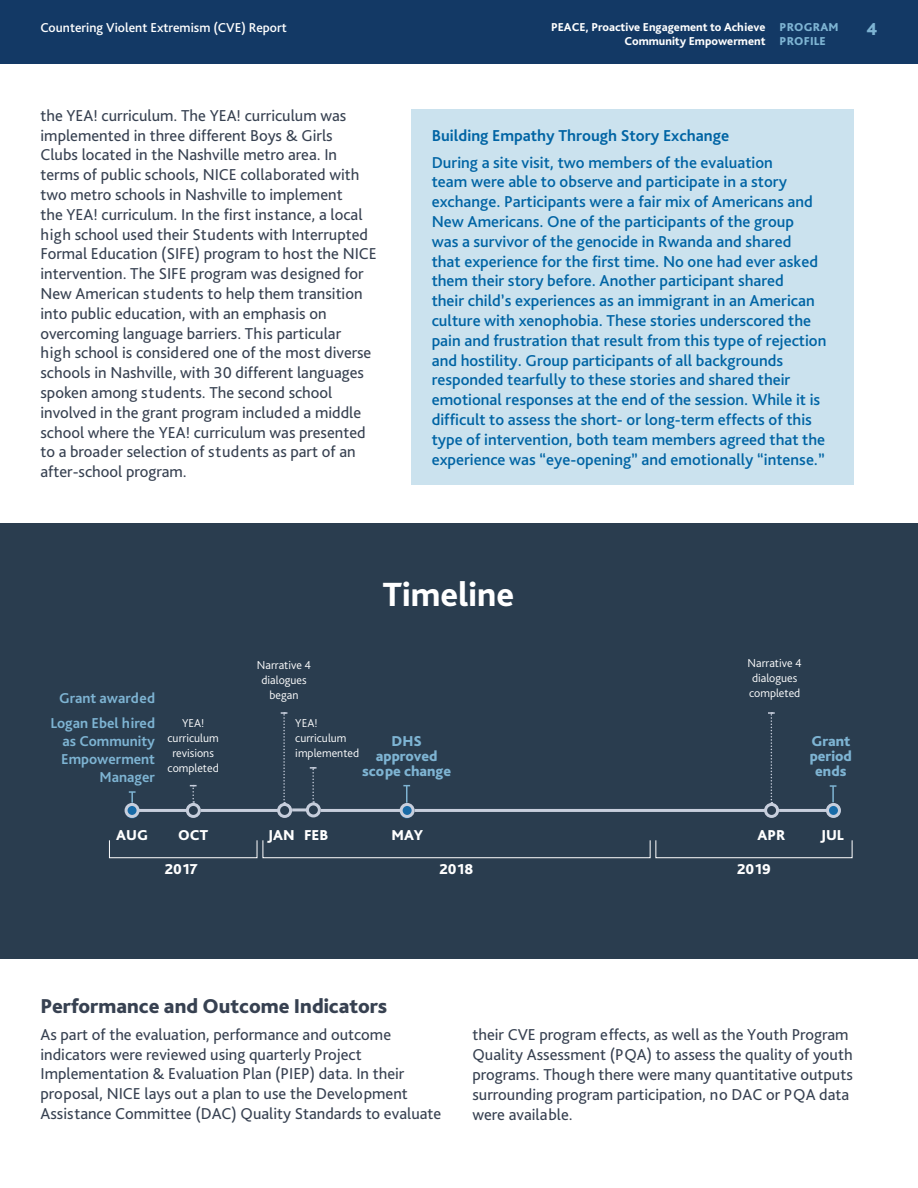
<style>
.page{position:relative;width:918px;height:1188px;background:#fff}
.page>*{position:absolute;margin:0;border:0;box-sizing:border-box;transform-origin:0 0}
.t1{font:800 35.25px "Bliss Pro";color:#fff}
.t2{font:800 21px "Bliss Pro";color:#374151}
.t3{font:800 18px "Bliss Pro";color:#7eb4d3}
.t4{font:16.5px/19.8px "Bliss Pro";color:#374151}
.t5{font:500 16.5px/19.8px "Bliss Pro";color:#0064a4}
.t6{font:700 16.5px "Bliss Pro";color:#0064a4}
.t7{font:700 15px/18px "Bliss Pro";color:#7eb4d3;text-align:center}
.t8{font:800 15px/15px "Bliss Pro";color:#7eb4d3;text-align:center}
.t9{font:800 15px "Bliss Pro";color:#fff}
.t10{font:500 13.5px "Bliss Pro";color:#fff}
.t11{font:300 12px/15px "Bliss Pro";color:#fff;text-align:center}
.t12{font:800 12px/14.4px "Bliss Pro";color:#fff}
.s1{color:#7eb4d3}
</style>
<div class="page">
<div style="left:0;top:524px;width:918px;height:435px;background:#2a3d4f"></div>
<div style="left:411px;top:109px;width:443px;height:376px;background:#cbe2ee"></div>
<div style="left:0;top:0;width:918px;height:64px;background:#133965"></div>
<svg style="left:281px;top:712px;width:6px;height:91px"></svg>
<svg style="left:768px;top:712px;width:7px;height:91px"></svg>
<svg style="left:129px;top:791px;width:7px;height:12px"></svg>
<svg style="left:190px;top:785px;width:7px;height:18px"></svg>
<svg style="left:310px;top:767px;width:7px;height:35px"></svg>
<svg style="left:403px;top:785px;width:7px;height:18px"></svg>
<svg style="left:830px;top:785px;width:6px;height:17px"></svg>
<div style="left:126px;top:805px;width:13px;height:13px;background:#186ba7;border-radius:50%"></div>
<div style="left:400px;top:805px;width:13px;height:13px;background:#186ba7;border-radius:50%"></div>
<div style="left:827px;top:804px;width:13px;height:13px;background:#186ba7;border-radius:50%"></div>
<hr style="left:292px;top:808px;width:15px;height:3px;background:#c7cedc">
<div style="left:306px;top:802px;width:15px;height:15px;border:3px solid #c7cedc;border-radius:50%"></div>
<hr style="left:138px;top:809px;width:49px;height:3px;background:#c7cedc">
<div style="left:125px;top:803px;width:15px;height:15px;border:3px solid #c7cedc;border-radius:50%"></div>
<div style="left:186px;top:803px;width:15px;height:15px;border:3px solid #c7cedc;border-radius:50%"></div>
<hr style="left:201px;top:809px;width:78px;height:3px;background:#c7cedc">
<div style="left:277px;top:803px;width:15px;height:15px;border:3px solid #c7cedc;border-radius:50%"></div>
<hr style="left:321px;top:809px;width:80px;height:3px;background:#c7cedc">
<div style="left:400px;top:803px;width:15px;height:15px;border:3px solid #c7cedc;border-radius:50%"></div>
<hr style="left:415px;top:809px;width:351px;height:3px;background:#c7cedc">
<div style="left:764px;top:803px;width:15px;height:15px;border:3px solid #c7cedc;border-radius:50%"></div>
<hr style="left:779px;top:809px;width:48px;height:3px;background:#c7cedc">
<div style="left:826px;top:803px;width:15px;height:15px;border:3px solid #c7cedc;border-radius:50%"></div>
<div style="left:109px;top:840px;width:148px;height:18px;border:1px solid #fff"></div>
<div style="left:263px;top:840px;width:388px;height:18px;border:1px solid #fff"></div>
<div style="left:655px;top:840px;width:197px;height:18px;border:1px solid #fff"></div>
<p class="t10" style="left:40px;top:19px;width:248px">Countering Violent Extremism (CVE) Report</p>
<p class="t3" style="left:866px;top:18px;width:13px">4</p>
<p class="t12" style="left:625px;top:20px;width:216px;text-indent:-73px">PEACE, Proactive Engagement to Achieve <span class="s1">PROGRAM<br></span>Community Empowerment <span class="s1">PROFILE</span></p>
<p class="t4" style="left:40px;top:105px;width:338px">the YEA! curriculum. The YEA! curriculum was implemented in three different Boys &amp; Girls<br>Clubs located in the Nashville metro area. In terms of public schools, NICE collaborated with two metro schools in Nashville to implement<br>the YEA! curriculum. In the frst instance, a local high school used their Students with Interrupted Formal Education (SIFE) program to host the NICE intervention. The SIFE program was designed for New American students to help them transition into public education, with an emphasis on overcoming language barriers. This particular<br>high school is considered one of the most diverse schools in Nashville, with 30 different languages spoken among students. The second school involved in the grant program included a middle school where the YEA! curriculum was presented to a broader selection of students as part of an after-school program.</p>
<h3 class="t6" style="left:432px;top:125px;width:299px">Building Empathy Through Story Exchange</h3>
<p class="t5" style="left:432px;top:152px;width:396px">During a site visit, two members of the evaluation<br>team were able to observe and participate in a story exchange. Participants were a fair mix of Americans and New Americans. One of the participants of the group<br>was a survivor of the genocide in Rwanda and shared<br>that experience for the first time. No one had ever asked them their story before. Another participant shared<br>their child’s experiences as an immigrant in an American culture with xenophobia. These stories underscored the pain and frustration that result from this type of rejection and hostility. Group participants of all backgrounds responded tearfully to these stories and shared their emotional responses at the end of the session. While it is difficult to assess the short- or long-term effects of this type of intervention, both team members agreed that the experience was “eye-opening” and emotionally “intense.”</p>
<h3 class="t1" style="left:383px;top:572px;width:133px">Timeline</h3>
<p class="t7" style="left:50px;top:685px;width:106px;line-height:24.8px">Grant awarded<br>Logan Ebel hired</p>
<p class="t7" style="left:61px;top:731px;width:95px;text-align:right">as Community<br>Empowerment<br>Manager</p>
<p class="t11" style="left:257px;top:657px;width:56px">Narrative 4 dialogues began</p>
<p class="t11" style="left:748px;top:655px;width:56px;text-align:left">Narrative 4 dialogues completed</p>
<p class="t11" style="left:168px;top:715px;width:53px">YEA! curriculum revisions completed</p>
<p class="t11" style="left:295px;top:715px;width:65px;text-align:left">YEA! curriculum implemented</p>
<p class="t8" style="left:362px;top:733px;width:90px">DHS approved scope change</p>
<p class="t8" style="left:810px;top:733px;width:44px">Grant period ends</p>
<p class="t9" style="left:116px;top:825px;width:33px">AUG</p>
<p class="t9" style="left:178px;top:825px;width:31px">OCT</p>
<p class="t9" style="left:268px;top:825px;width:62px">JAN FEB</p>
<p class="t9" style="left:391px;top:825px;width:33px">MAY</p>
<p class="t9" style="left:758px;top:825px;width:29px">APR</p>
<p class="t9" style="left:821px;top:825px;width:25px">JUL</p>
<p class="t9" style="left:165px;top:860px;width:34px">2017</p>
<p class="t9" style="left:440px;top:860px;width:35px">2018</p>
<p class="t9" style="left:737px;top:860px;width:35px">2019</p>
<h2 class="t2" style="left:40px;top:993px;width:348px">Performance and Outcome Indicators</h2>
<p class="t4" style="left:40px;top:1024px;width:402px">As part of the evaluation, performance and outcome indicators were reviewed using quarterly Project Implementation &amp; Evaluation Plan (PIEP) data. In their proposal, NICE lays out a plan to use the Development Assistance Committee (DAC) Quality Standards to evaluate</p>
<p class="t4" style="left:473px;top:1025px;width:382px">their CVE program effects, as well as the Youth Program Quality Assessment (PQA) to assess the quality of youth programs. Though there were many quantitative outputs surrounding program participation, no DAC or PQA data were available.</p>
</div>
